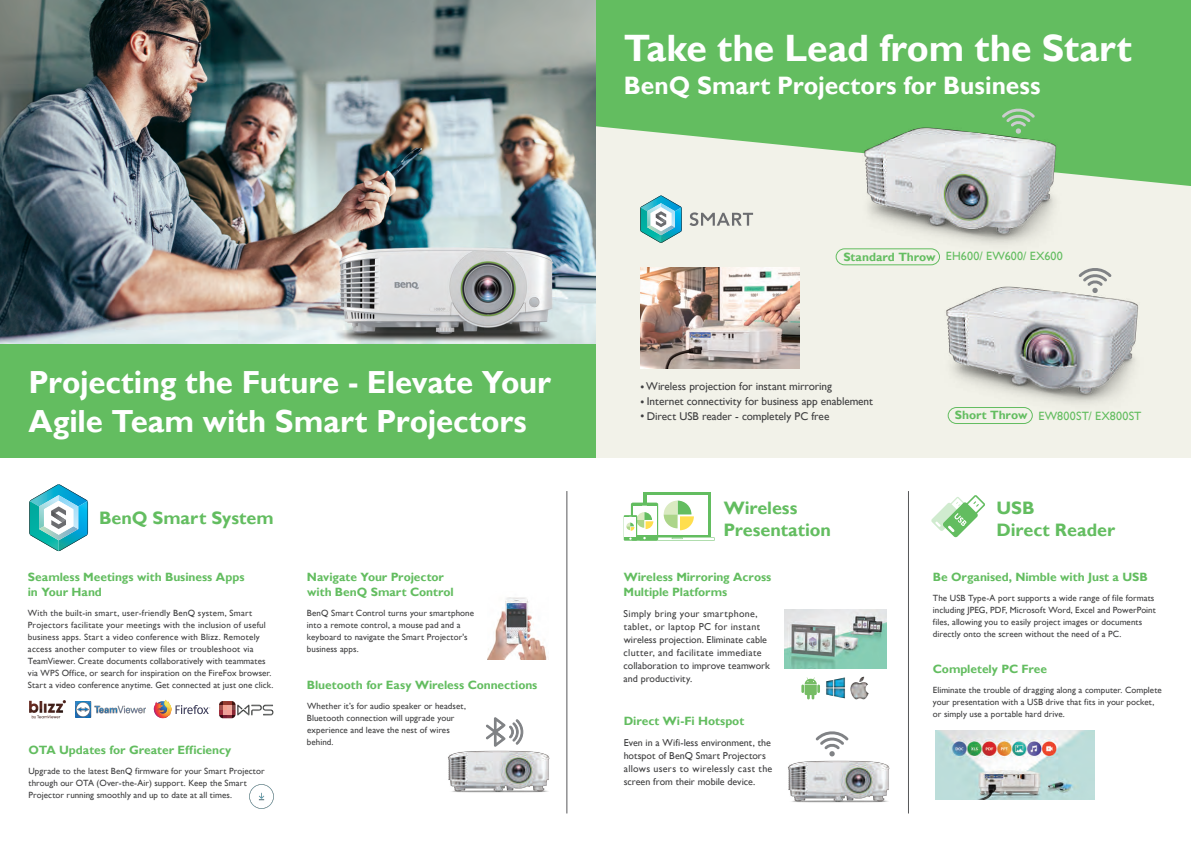
<style>
.page{position:relative;width:1191px;height:842px;background:#fff}
.page>*{position:absolute;margin:0;border:0;box-sizing:border-box;transform-origin:0 0}
.t1{font:700 38.1px "Gill Sans";color:#fff}
.t2{font:700 31.9px/39.7px "Gill Sans";letter-spacing:-.005em;color:#fff}
.t3{font:700 25.2px "Gill Sans";color:#fff}
.t4{font:700 18px/22px "Gill Sans";color:#63bd60}
.t5{font:700 12px/15px "Gill Sans";color:#63bd60}
.t6{font:12px "Gill Sans";letter-spacing:.02em;color:#63bd60}
.t7{font:11.3px/14.6px "Gill Sans";letter-spacing:-.005em;color:#3e3e3f}
.t8{font:10px/13px "Gill Sans";letter-spacing:.01em;color:#3e3e3f}
.t9{font:9px/12px "Gill Sans";letter-spacing:.01em;color:#3e3e3f}
.s1{font-weight:700}
</style>
<div class="page">
<img style="left:935px;top:731px;width:159px;height:69px">
<div style="left:595px;top:124px;width:596px;height:333px;background:#f2f2e9"></div>
<div style="left:0;top:277px;width:595px;height:180px;background:#63bd60"></div>
<img style="left:946px;top:275px;width:193px;height:144px">
<svg style="left:947px;top:407px;width:85px;height:17px"></svg>
<svg style="left:835px;top:248px;width:19px;height:17px"></svg>
<svg style="left:595px;top:2px;width:594px;height:185px;fill:#63bd60"></svg>
<svg style="left:931px;top:495px;width:54px;height:42px"></svg>
<div style="left:643px;top:492px;width:68px;height:45px;background:#63bd60"></div>
<div style="left:647px;top:495px;width:60px;height:40px;background:#fff"></div>
<svg style="left:624px;top:515px;width:13px;height:26px"></svg>
<div style="left:625px;top:518px;width:11px;height:19px;background:#fff"></div>
<svg style="left:626px;top:501px;width:89px;height:40px"></svg>
<img style="left:788px;top:738px;width:102px;height:65px">
<svg style="left:815px;top:731px;width:33px;height:26px"></svg>
<img style="left:30px;top:701px;width:35px;height:18px">
<img style="left:76px;top:701px;width:70px;height:16px">
<svg style="left:154px;top:700px;width:56px;height:18px"></svg>
<img style="left:219px;top:701px;width:17px;height:18px">
<img style="left:237px;top:704px;width:36px;height:12px">
<svg style="left:30px;top:484px;width:58px;height:67px"></svg>
<img style="left:826px;top:676px;width:43px;height:24px">
<svg style="left:801px;top:677px;width:19px;height:22px"></svg>
<img style="left:448px;top:729px;width:102px;height:64px">
<svg style="left:484px;top:717px;width:39px;height:31px"></svg>
<img style="left:487px;top:597px;width:60px;height:62px">
<img style="left:854px;top:77px;width:211px;height:212px">
<svg style="left:689px;top:212px;width:64px;height:14px"></svg>
<svg style="left:640px;top:196px;width:42px;height:47px"></svg>
<img style="left:640px;top:267px;width:159px;height:101px">
<hr style="left:566px;top:491px;width:1px;height:322px;background:#57585a">
<hr style="left:908px;top:491px;width:1px;height:322px;background:#57585a">
<img style="left:784px;top:609px;width:102px;height:59px">
<img style="left:249px;top:784px;width:25px;height:25px">
<img style="left:2px;top:2px;width:591px;height:342px">
<svg style="left:1078px;top:268px;width:33px;height:25px"></svg>
<svg style="left:1002px;top:106px;width:32px;height:28px"></svg>
<h2 class="t2" style="left:29px;top:363px;width:524px">Projecting the Future - Elevate Your<br>Agile Team with Smart Projectors</h2>
<h3 class="t4" style="left:99px;top:507px;width:176px">BenQ Smart System</h3>
<h3 class="t5" style="left:28px;top:569px;width:218px">Seamless Meetings with Business Apps in Your Hand</h3>
<p class="t9" style="left:28px;top:607px;width:247px">With the built-in smart, user-friendly BenQ system, Smart Projectors facilitate your meetings with the inclusion of useful business apps. Start a video conference with Blizz. Remotely access another computer to view files or troubleshoot via TeamViewer. Create documents collaboratively with teammates via WPS Office, or search for inspiration on the FireFox browser.<br>Start a video conference anytime. Get connected at just one click.</p>
<h3 class="t5" style="left:29px;top:742px;width:204px">OTA Updates for Greater Efficiency</h3>
<p class="t9" style="left:28px;top:765px;width:238px">Upgrade to the latest BenQ firmware for your Smart Projector through our OTA (Over-the-Air) support. Keep the Smart<br>Projector running smoothly and up to date at all times.</p>
<h3 class="t5" style="left:307px;top:569px;width:148px">Navigate Your Projector with BenQ Smart Control</h3>
<p class="t9" style="left:307px;top:607px;width:169px">BenQ Smart Control turns your smartphone into a remote control, a mouse pad and a keyboard to navigate the Smart Projector's business apps.</p>
<h3 class="t5" style="left:307px;top:678px;width:232px">Bluetooth for Easy Wireless Connections</h3>
<p class="t9" style="left:307px;top:700px;width:161px">Whether it’s for audio speaker or headset,<br>Bluetooth connection will upgrade your experience and leave the nest of wires behind.</p>
<h1 class="t1" style="left:623px;top:25px;width:509px">Take the Lead from the Start</h1>
<h3 class="t3" style="left:623px;top:70px;width:418px">BenQ Smart Projectors for Business</h3>
<h3 class="t5" style="left:843px;top:250px;width:94px">Standard Throw</h3>
<h3 class="t6" style="left:946px;top:249px;width:118px">EH600/ EW600/ EX600</h3>
<p class="t7" style="left:640px;top:380px;width:234px"><sup>.</sup>Wireless projection for instant mirroring<br><sup>.</sup> Internet connectivity for business app enablement <sup>.</sup> Direct USB reader - completely PC free</p>
<h3 class="t4" style="left:723px;top:497px;width:109px">Wireless<br>Presentation</h3>
<h3 class="t6" style="left:955px;top:409px;width:188px"><span class="s1">Short Throw</span> EW800ST/ EX800ST</h3>
<h3 class="t4" style="left:996px;top:497px;width:120px">USB<br>Direct Reader</h3>
<h3 class="t5" style="left:623px;top:569px;width:149px">Wireless Mirroring Across<br>Multiple Platforms</h3>
<p class="t8" style="left:623px;top:607px;width:148px">Simply bring your smartphone, tablet, or laptop PC for instant wireless projection. Eliminate cable clutter, and facilitate immediate collaboration to improve teamwork and productivity.</p>
<h3 class="t5" style="left:623px;top:713px;width:122px">Direct Wi-Fi Hotspot</h3>
<p class="t8" style="left:623px;top:736px;width:150px">Even in a Wifi-less environment, the hotspot of BenQ Smart Projectors allows users to wirelessly cast the screen from their mobile device.</p>
<h3 class="t5" style="left:932px;top:569px;width:217px">Be Organised, Nimble with Just a USB</h3>
<p class="t9" style="left:933px;top:592px;width:224px">The USB Type-A port supports a wide range of file formats including JPEG, PDF, Microsoft Word, Excel and PowerPoint files, allowing you to easily project images or documents directly onto the screen without the need of a PC.</p>
<h3 class="t5" style="left:932px;top:662px;width:116px">Completely PC Free</h3>
<p class="t9" style="left:932px;top:684px;width:231px">Eliminate the trouble of dragging along a computer. Complete your presentation with a USB drive that fits in your pocket, or simply use a portable hard drive.</p>
</div>
